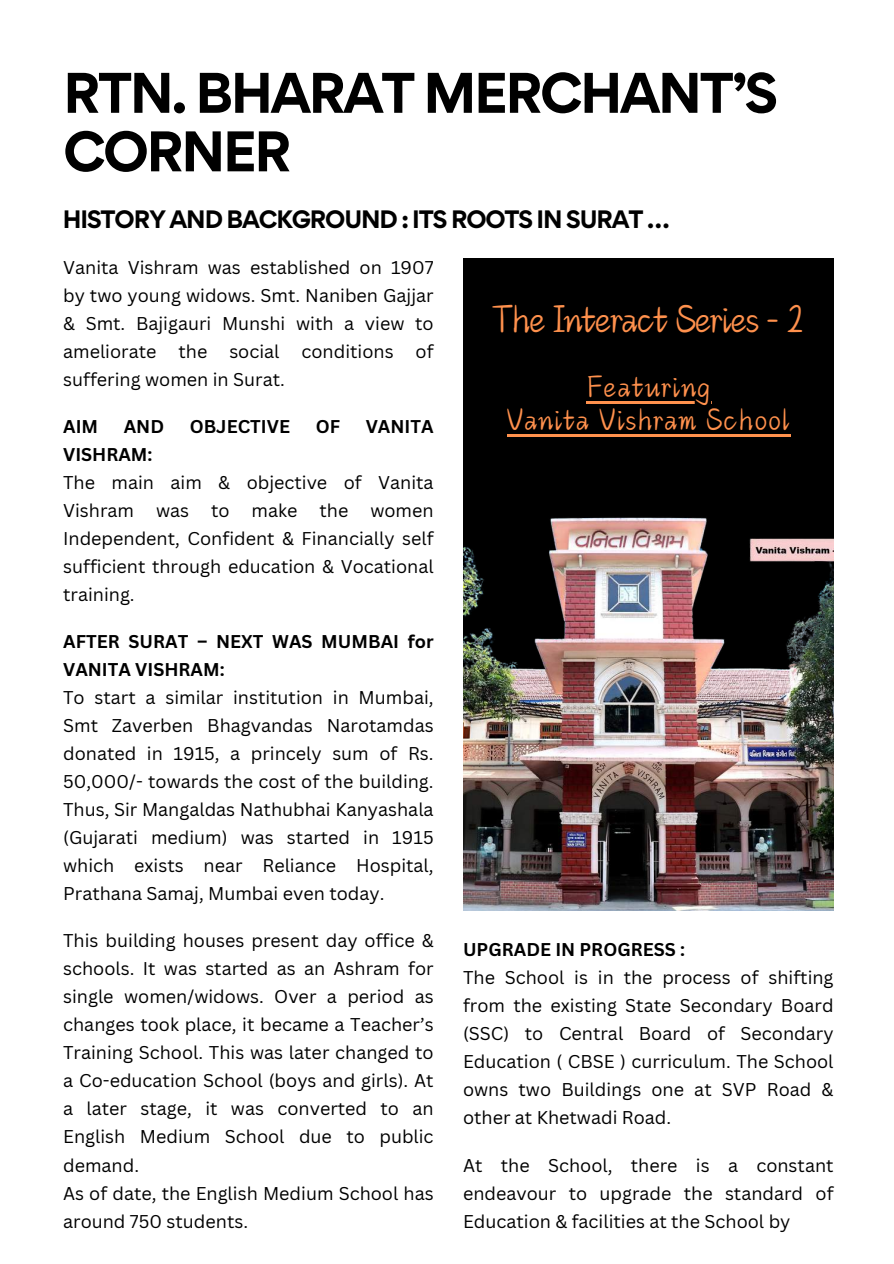
<style>
.page{position:relative;width:894px;height:1264px;background:#fff}
.page>*{position:absolute;margin:0;border:0;box-sizing:border-box;transform-origin:0 0}
.t1{font:700 51px/58.5px "Gordita";letter-spacing:-.05em;color:#000}
.t2{font:42px "Canva Tickler";letter-spacing:-.05em;color:#ff914d}
.t3{font:33px/32.7px "Canva Tickler";letter-spacing:.015em;color:#ff914d;text-align:center}
.t4{font:700 22.5px "Gordita";letter-spacing:-.05em;color:#000}
.t5{font:18px/28px "Canva Sans";color:#000;text-align:justify}
.t6{font:700 18px/28px "Canva Sans";color:#000}
</style>
<div class="page">
<div style="left:463px;top:258px;width:370px;height:607px;background:#000"></div>
<img style="left:463px;top:517px;width:370px;height:393px">
<hr style="left:585px;top:401px;width:126px;height:2px;background:#ff914d">
<hr style="left:506px;top:434px;width:284px;height:2px;background:#ff914d">
<h1 class="t1" style="left:63px;top:63px;width:716px">RTN. BHARAT MERCHANT’S<br>CORNER</h1>
<p class="t4" style="left:63px;top:203px;width:608px">HISTORY AND BACKGROUND : ITS ROOTS IN SURAT …</p>
<p class="t5" style="left:63px;top:253px;width:372px">Vanita Vishram was established on 1907 by two young widows. Smt. Naniben Gajjar &amp; Smt. Bajigauri Munshi with a view to ameliorate the social conditions of suffering women in Surat.</p>
<p class="t6" style="left:63px;top:412px;width:36px">AIM</p>
<p class="t6" style="left:124px;top:412px;width:42px">AND</p>
<p class="t6" style="left:190px;top:412px;width:102px">OBJECTIVE</p>
<p class="t6" style="left:316px;top:412px;width:26px">OF</p>
<p class="t6" style="left:365px;top:412px;width:69px">VANITA</p>
<p class="t6" style="left:63px;top:440px;width:91px">VISHRAM:</p>
<p class="t5" style="left:63px;top:468px;width:372px">The main aim &amp; objective of Vanita Vishram was to make the women Independent, Confident &amp; Financially self sufficient through education &amp; Vocational training.</p>
<p class="t6" style="left:63px;top:627px;width:372px">AFTER SURAT – NEXT WAS MUMBAI for<br>VANITA VISHRAM:</p>
<p class="t5" style="left:63px;top:683px;width:372px">To start a similar institution in Mumbai, Smt Zaverben Bhagvandas Narotamdas donated in 1915, a princely sum of Rs.<br>50,000/- towards the cost of the building.<br>Thus, Sir Mangaldas Nathubhai Kanyashala (Gujarati medium) was started in 1915 which exists near Reliance Hospital, Prathana Samaj, Mumbai even today.</p>
<p class="t5" style="left:63px;top:926px;width:372px;text-align:left">This building houses present day office &amp; schools. It was started as an Ashram for single women/widows. Over a period as changes took place, it became a Teacher’s Training School. This was later changed to a Co-education School (boys and girls). At a later stage, it was converted to an English Medium School due to public demand.<br>As of date, the English Medium School has around 750 students.</p>
<p class="t6" style="left:463px;top:935px;width:223px">UPGRADE IN PROGRESS :</p>
<h2 class="t2" style="left:492px;top:297px;width:313px">The Interact Series - 2</h2>
<h3 class="t3" style="left:506px;top:369px;width:285px">Featuring<br>Vanita Vishram School</h3>
<p class="t5" style="left:463px;top:963px;width:372px">The School is in the process of shifting from the existing State Secondary Board (SSC) to Central Board of Secondary Education ( CBSE ) curriculum. The School owns two Buildings one at SVP Road &amp; other at Khetwadi Road.</p>
<p class="t5" style="left:463px;top:1150px;width:372px">At the School, there is a constant endeavour to upgrade the standard of Education &amp; facilities at the School by</p>
</div>
